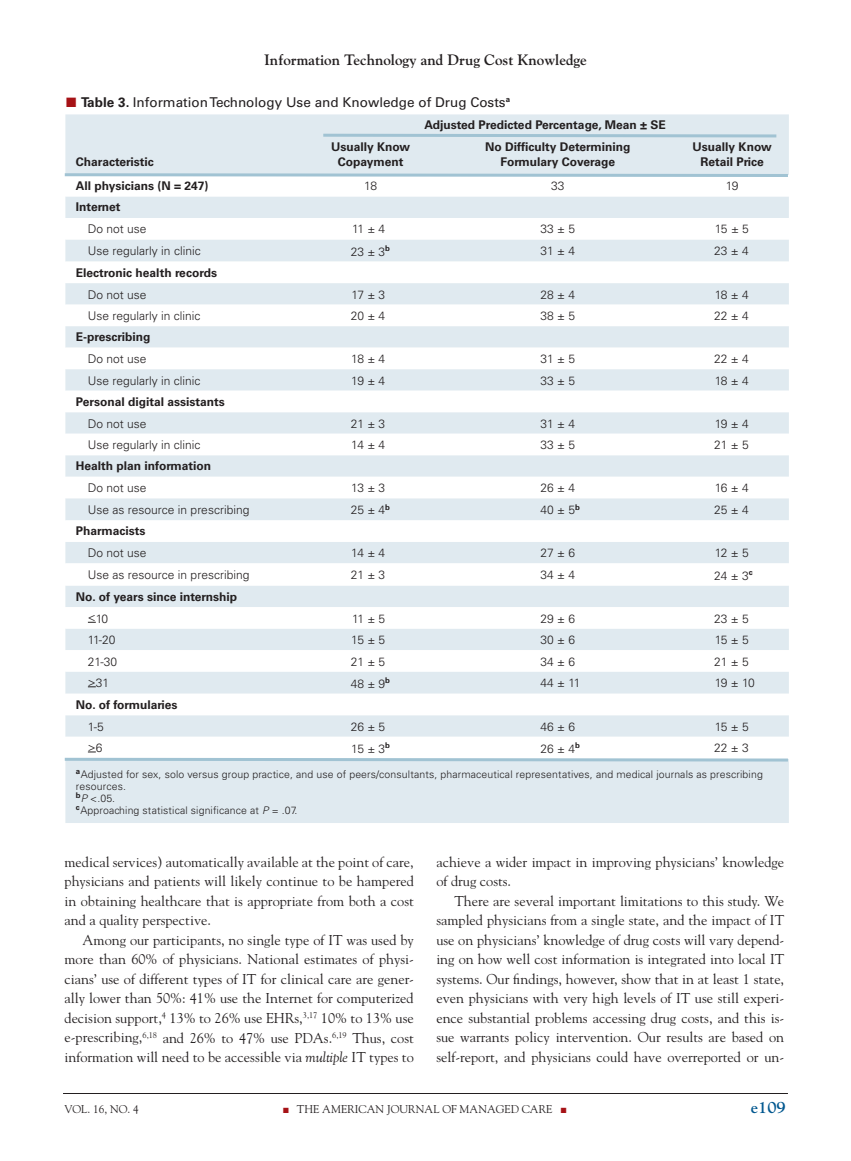
<style>
.page{position:relative;width:851px;height:1161px;background:#fff}
.page>*{position:absolute;margin:0;border:0;box-sizing:border-box;transform-origin:0 0}
.t1{font:700 16.5px "Goudy";color:#00578f}
.t2{font:700 15px "Goudy";color:#231f20}
.t3{font:14.25px/19.5px "Goudy";color:#231f20;text-align:justify}
.t4{font:13.5px "Univers";color:#231f20}
.t5{font:300 12px "Univers";color:#231f20}
.t6{font:700 12px/15px "Univers";color:#231f20;text-align:center}
.t7{font:11.25px "Goudy";color:#231f20}
.t8{font:300 10.5px/12px "Univers";letter-spacing:.01em;color:#231f20}
.s1{color:#a61216}
.s2{font-weight:700}
.s3{font-style:italic}
</style>
<div class="page">
<hr style="left:63px;top:1093px;width:725px;height:1px;background:#231f20">
<div style="left:65px;top:114px;width:723px;height:709px;background:#e0eaf0"></div>
<svg style="left:65px;top:179px;width:723px;height:573px"></svg>
<svg style="left:64px;top:172px;width:725px;height:7px"></svg>
<svg style="left:64px;top:752px;width:725px;height:11px"></svg>
<svg style="left:320px;top:132px;width:459px;height:7px;background:#c5d9e3"></svg>
<p class="t2" style="left:264px;top:51px;width:324px">Information Technology and Drug Cost Knowledge</p>
<p class="t4" style="left:66px;top:94px;width:445px"><span class="s1">■</span> <span class="s2">Table 3.</span> Information Technology Use and Knowledge of Drug Costs<sup>a</sup></p>
<p class="t6" style="left:424px;top:118px;width:243px">Adjusted Predicted Percentage, Mean ± SE</p>
<p class="t6" style="left:76px;top:154px;width:79px">Characteristic</p>
<p class="t6" style="left:331px;top:139px;width:81px">Usually Know<br>Copayment</p>
<p class="t6" style="left:485px;top:139px;width:147px">No Difficulty Determining<br>Formulary Coverage</p>
<p class="t6" style="left:692px;top:139px;width:81px">Usually Know<br>Retail Price</p>
<p class="t6" style="left:76px;top:178px;width:134px">All physicians (N = 247)</p>
<p class="t5" style="left:364px;top:179px;width:14px">18</p>
<p class="t5" style="left:551px;top:179px;width:15px">33</p>
<p class="t5" style="left:725px;top:179px;width:14px">19</p>
<p class="t6" style="left:76px;top:200px;width:46px">Internet</p>
<p class="t5" style="left:88px;top:222px;width:60px">Do not use</p>
<p class="t5" style="left:352px;top:222px;width:35px">11 ± 4</p>
<p class="t5" style="left:540px;top:222px;width:36px">33 ± 5</p>
<p class="t5" style="left:715px;top:222px;width:36px">15 ± 5</p>
<p class="t5" style="left:88px;top:244px;width:114px">Use regularly in clinic</p>
<p class="t5" style="left:351px;top:244px;width:41px">23 ± 3<sup>b</sup></p>
<p class="t5" style="left:540px;top:244px;width:36px">31 ± 4</p>
<p class="t5" style="left:714px;top:244px;width:36px">23 ± 4</p>
<p class="t6" style="left:76px;top:265px;width:143px">Electronic health records</p>
<p class="t5" style="left:88px;top:287px;width:60px">Do not use</p>
<p class="t5" style="left:351px;top:287px;width:35px">17 ± 3</p>
<p class="t5" style="left:540px;top:287px;width:36px">28 ± 4</p>
<p class="t5" style="left:714px;top:287px;width:36px">18 ± 4</p>
<p class="t5" style="left:88px;top:309px;width:114px">Use regularly in clinic</p>
<p class="t5" style="left:350px;top:309px;width:36px">20 ± 4</p>
<p class="t5" style="left:540px;top:309px;width:36px">38 ± 5</p>
<p class="t5" style="left:714px;top:309px;width:36px">22 ± 4</p>
<p class="t6" style="left:76px;top:330px;width:76px">E-prescribing</p>
<p class="t5" style="left:88px;top:352px;width:60px">Do not use</p>
<p class="t5" style="left:351px;top:352px;width:36px">18 ± 4</p>
<p class="t5" style="left:540px;top:352px;width:36px">31 ± 5</p>
<p class="t5" style="left:714px;top:352px;width:36px">22 ± 4</p>
<p class="t5" style="left:88px;top:373px;width:114px">Use regularly in clinic</p>
<p class="t5" style="left:351px;top:373px;width:36px">19 ± 4</p>
<p class="t5" style="left:540px;top:373px;width:36px">33 ± 5</p>
<p class="t5" style="left:714px;top:373px;width:36px">18 ± 4</p>
<p class="t6" style="left:76px;top:394px;width:150px">Personal digital assistants</p>
<p class="t5" style="left:88px;top:416px;width:60px">Do not use</p>
<p class="t5" style="left:350px;top:416px;width:36px">21 ± 3</p>
<p class="t5" style="left:540px;top:416px;width:36px">31 ± 4</p>
<p class="t5" style="left:714px;top:416px;width:36px">19 ± 4</p>
<p class="t5" style="left:88px;top:438px;width:114px">Use regularly in clinic</p>
<p class="t5" style="left:351px;top:438px;width:36px">14 ± 4</p>
<p class="t5" style="left:540px;top:438px;width:36px">33 ± 5</p>
<p class="t5" style="left:714px;top:438px;width:36px">21 ± 5</p>
<p class="t6" style="left:76px;top:459px;width:137px">Health plan information</p>
<p class="t5" style="left:88px;top:481px;width:60px">Do not use</p>
<p class="t5" style="left:351px;top:481px;width:36px">13 ± 3</p>
<p class="t5" style="left:540px;top:481px;width:36px">26 ± 4</p>
<p class="t5" style="left:714px;top:481px;width:36px">16 ± 4</p>
<p class="t5" style="left:88px;top:502px;width:163px">Use as resource in prescribing</p>
<p class="t5" style="left:350px;top:503px;width:41px">25 ± 4<sup>b</sup></p>
<p class="t5" style="left:540px;top:503px;width:41px">40 ± 5<sup>b</sup></p>
<p class="t5" style="left:714px;top:502px;width:36px">25 ± 4</p>
<p class="t6" style="left:76px;top:524px;width:71px">Pharmacists</p>
<p class="t5" style="left:88px;top:546px;width:60px">Do not use</p>
<p class="t5" style="left:351px;top:546px;width:36px">14 ± 4</p>
<p class="t5" style="left:540px;top:546px;width:36px">27 ± 6</p>
<p class="t5" style="left:714px;top:546px;width:36px">12 ± 5</p>
<p class="t5" style="left:88px;top:567px;width:163px">Use as resource in prescribing</p>
<p class="t5" style="left:350px;top:567px;width:36px">21 ± 3</p>
<p class="t5" style="left:540px;top:567px;width:36px">34 ± 4</p>
<p class="t5" style="left:714px;top:568px;width:40px">24 ± 3<sup>c</sup></p>
<p class="t6" style="left:76px;top:589px;width:163px">No. of years since internship</p>
<p class="t5" style="left:88px;top:611px;width:22px">&lt;10</p>
<p class="t5" style="left:352px;top:611px;width:35px">11 ± 5</p>
<p class="t5" style="left:540px;top:611px;width:36px">29 ± 6</p>
<p class="t5" style="left:714px;top:611px;width:36px">23 ± 5</p>
<p class="t5" style="left:88px;top:633px;width:29px">11-20</p>
<p class="t5" style="left:351px;top:633px;width:36px">15 ± 5</p>
<p class="t5" style="left:540px;top:633px;width:36px">30 ± 6</p>
<p class="t5" style="left:714px;top:633px;width:36px">15 ± 5</p>
<p class="t5" style="left:88px;top:654px;width:31px">21-30</p>
<p class="t5" style="left:350px;top:654px;width:36px">21 ± 5</p>
<p class="t5" style="left:540px;top:654px;width:36px">34 ± 6</p>
<p class="t5" style="left:714px;top:654px;width:36px">21 ± 5</p>
<p class="t5" style="left:88px;top:676px;width:23px">&gt;31</p>
<p class="t5" style="left:350px;top:676px;width:41px">48 ± 9<sup>b</sup></p>
<p class="t5" style="left:540px;top:676px;width:41px">44 ± 11</p>
<p class="t5" style="left:714px;top:676px;width:41px">19 ± 10</p>
<p class="t6" style="left:76px;top:697px;width:103px">No. of formularies</p>
<p class="t5" style="left:88px;top:719px;width:17px">1-5</p>
<p class="t5" style="left:350px;top:719px;width:36px">26 ± 5</p>
<p class="t5" style="left:540px;top:719px;width:36px">46 ± 6</p>
<p class="t5" style="left:714px;top:719px;width:36px">15 ± 5</p>
<p class="t5" style="left:88px;top:740px;width:16px">&gt;6</p>
<p class="t5" style="left:351px;top:741px;width:40px">15 ± 3<sup>b</sup></p>
<p class="t5" style="left:540px;top:741px;width:41px">26 ± 4<sup>b</sup></p>
<p class="t5" style="left:714px;top:741px;width:36px">22 ± 3</p>
<p class="t8" style="left:76px;top:768px;width:688px"><sup>a</sup>Adjusted for sex, solo versus group practice, and use of peers/consultants, pharmaceutical representatives, and medical journals as prescribing resources.<br><sup>b</sup><span class="s3">P</span> &lt;.05.<br><sup>c</sup>Approaching statistical significance at <span class="s3">P</span> = .07.</p>
<p class="t3" style="left:64px;top:852px;width:351px">medical services) automatically available at the point of care, physicians and patients will likely continue to be hampered in obtaining healthcare that is appropriate from both a cost and a quality perspective.</p>
<p class="t3" style="left:64px;top:930px;width:351px;text-indent:18px">Among our participants, no single type of IT was used by more than 60% of physicians. National estimates of physi&shy;cians’ use of different types of IT for clinical care are gener&shy;ally lower than 50%: 41% use the Internet for computerized decision support,<sup>4</sup> 13% to 26% use EHRs,<sup>3,17</sup> 10% to 13% use e-prescribing,<sup>6,18</sup> and 26% to 47% use PDAs.<sup>6,19</sup> Thus, cost information will need to be accessible via <span class="s3">multiple</span> IT types to</p>
<p class="t3" style="left:436px;top:852px;width:349px">achieve a wider impact in improving physicians’ knowledge of drug costs.</p>
<p class="t3" style="left:436px;top:891px;width:349px;text-indent:18px">There are several important limitations to this study. We sampled physicians from a single state, and the impact of IT use on physicians’ knowledge of drug costs will vary depend&shy;ing on how well cost information is integrated into local IT systems. Our findings, however, show that in at least 1 state, even physicians with very high levels of IT use still experi&shy;ence substantial problems accessing drug costs, and this is&shy;sue warrants policy intervention. Our results are based on self-report, and physicians could have overreported or un-</p>
<p class="t7" style="left:64px;top:1102px;width:76px">VOL. 16, NO. 4</p>
<p class="t7" style="left:283px;top:1102px;width:285px"><span class="s1">■</span> THE AMERICAN JOURNAL OF MANAGED CARE <span class="s1">■</span></p>
<p class="t1" style="left:750px;top:1098px;width:36px">e109</p>
</div>
